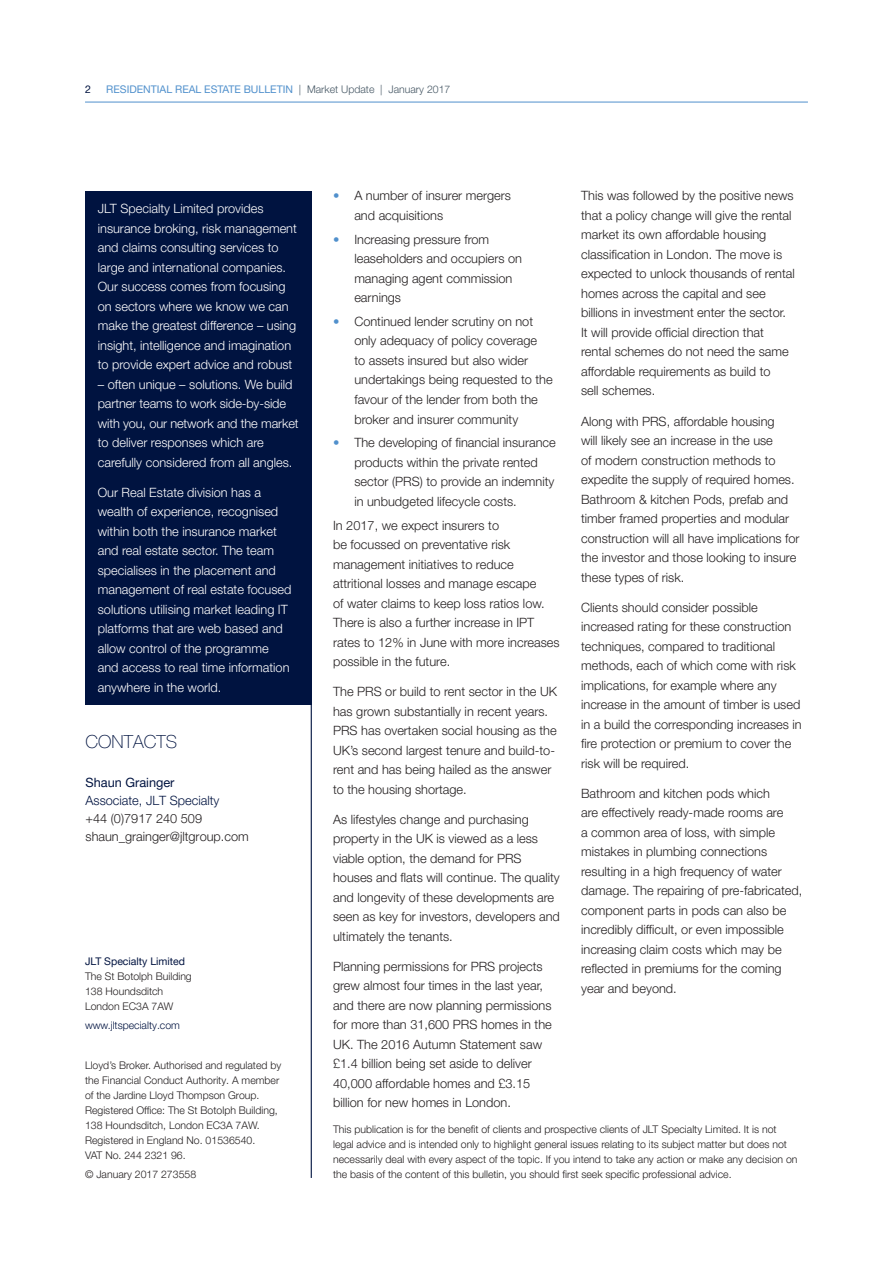
<style>
.page{position:relative;width:893px;height:1263px;background:#fff}
.page>*{position:absolute;margin:0;border:0;box-sizing:border-box;transform-origin:0 0}
.t1{font:100 18px "Helvetica Neue LT Pro";color:#001340}
._05_Body_Text{font:300 12.75px/19.5px "Helvetica Neue LT Pro";color:#231f20}
.t2{font:300 12.75px/19.5px "Helvetica Neue LT Pro";color:#fff}
.t3{font:300 12.75px "Helvetica Neue LT Pro";color:#001340}
.t4{font:12.75px "Helvetica Neue LT Pro";color:#001340}
.t5{font:300 10.5px/15px "Helvetica Neue LT Pro";color:#231f20}
._00_Folio{font:10.5px "Helvetica Neue LT Pro";color:#5090cc}
._00_Folio-2{font:10.5px "Helvetica Neue LT Pro";color:#001340}
.t6{font:300 10.5px "Helvetica Neue LT Pro";color:#001340}
.s1{font-weight:300;color:#475865}
.s2{color:#5090cc}
</style>
<div class="page">
<hr style="left:85px;top:102px;width:723px;height:1px;background:#5090cc">
<div style="left:85px;top:191px;width:227px;height:514px;background:#001340"></div>
<hr style="left:311px;top:191px;width:1px;height:987px;background:#001340">
<p class="_00_Folio-2" style="left:85px;top:82px;width:7px">2</p>
<p class="_00_Folio" style="left:106px;top:82px;width:346px">RESIDENTIAL REAL ESTATE BULLETIN <span class="s1">| Market Update | January 2017</span></p>
<p class="t2" style="left:98px;top:199px;width:201px">JLT Specialty Limited provides insurance broking, risk management and claims consulting services to large and international companies.<br>Our success comes from focusing on sectors where we know we can make the greatest difference – using insight, intelligence and imagination to provide expert advice and robust</p>
<p class="t2" style="left:98px;top:374px;width:202px">– often unique – solutions. We build partner teams to work side-by-side with you, our network and the market to deliver responses which are carefully considered from all angles.</p>
<p class="t2" style="left:98px;top:482px;width:195px">Our Real Estate division has a wealth of experience, recognised within both the insurance market and real estate sector. The team specialises in the placement and management of real estate focused solutions utilising market leading IT platforms that are web based and allow control of the programme and access to real time information anywhere in the world.</p>
<h1 class="t1" style="left:86px;top:731px;width:93px">CONTACTS</h1>
<p class="t4" style="left:86px;top:775px;width:91px">Shaun Grainger</p>
<p class="t3" style="left:86px;top:793px;width:135px">Associate, JLT Specialty</p>
<p class="_05_Body_Text" style="left:86px;top:809px;width:165px;line-height:18px">+44 (0)7917 240 509 shaun_grainger@jltgroup.com</p>
<p class="_00_Folio-2" style="left:85px;top:954px;width:101px">JLT Specialty Limited</p>
<p class="t5" style="left:85px;top:968px;width:108px">The St Botolph Building<br>138 Houndsditch<br>London EC3A 7AW</p>
<p class="t6" style="left:85px;top:1019px;width:96px">www.jltspecialty.com</p>
<p class="t5" style="left:85px;top:1057px;width:198px">Lloyd’s Broker. Authorised and regulated by the Financial Conduct Authority. A member of the Jardine Lloyd Thompson Group.<br>Registered Office: The St Botolph Building, 138 Houndsditch, London EC3A 7AW.<br>Registered in England No. 01536540.<br>VAT No. 244 2321 96.</p>
<p class="t5" style="left:85px;top:1166px;width:113px">© January 2017 273558</p>
<p class="_05_Body_Text" style="left:354px;top:186px;width:158px;text-indent:-21px"><span class="s2">•</span> A number of insurer mergers and acquisitions</p>
<p class="_05_Body_Text" style="left:354px;top:229px;width:169px;text-indent:-21px"><span class="s2">•</span> Increasing pressure from leaseholders and occupiers on managing agent commission earnings</p>
<p class="_05_Body_Text" style="left:354px;top:311px;width:200px;text-indent:-21px"><span class="s2">•</span> Continued lender scrutiny on not only adequacy of policy coverage<br>to assets insured but also wider undertakings being requested to the favour of the lender from both the broker and insurer community</p>
<p class="_05_Body_Text" style="left:354px;top:433px;width:203px;text-indent:-21px"><span class="s2">•</span> The developing of financial insurance products within the private rented sector (PRS) to provide an indemnity in unbudgeted lifecycle costs.</p>
<p class="_05_Body_Text" style="left:333px;top:515px;width:228px">In 2017, we expect insurers to<br>be focussed on preventative risk management initiatives to reduce attritional losses and manage escape<br>of water claims to keep loss ratios low.<br>There is also a further increase in IPT rates to 12% in June with more increases possible in the future.</p>
<p class="_05_Body_Text" style="left:333px;top:682px;width:225px">The PRS or build to rent sector in the UK has grown substantially in recent years.<br>PRS has overtaken social housing as the UK’s second largest tenure and build-to&shy;rent and has being hailed as the answer to the housing shortage.</p>
<p class="_05_Body_Text" style="left:333px;top:809px;width:228px">As lifestyles change and purchasing property in the UK is viewed as a less viable option, the demand for PRS houses and flats will continue. The quality and longevity of these developments are seen as key for investors, developers and ultimately the tenants.</p>
<p class="_05_Body_Text" style="left:333px;top:956px;width:220px">Planning permissions for PRS projects grew almost four times in the last year, and there are now planning permissions for more than 31,600 PRS homes in the UK. The 2016 Autumn Statement saw £1.4 billion being set aside to deliver 40,000 affordable homes and £3.15 billion for new homes in London.</p>
<p class="_05_Body_Text" style="left:581px;top:186px;width:215px">This was followed by the positive news that a policy change will give the rental market its own affordable housing classification in London. The move is expected to unlock thousands of rental homes across the capital and see billions in investment enter the sector.<br>It will provide official direction that rental schemes do not need the same affordable requirements as build to<br>sell schemes.</p>
<p class="_05_Body_Text" style="left:581px;top:411px;width:220px">Along with PRS, affordable housing<br>will likely see an increase in the use<br>of modern construction methods to expedite the supply of required homes.<br>Bathroom &amp; kitchen Pods, prefab and timber framed properties and modular construction will all have implications for the investor and those looking to insure these types of risk.</p>
<p class="_05_Body_Text" style="left:581px;top:597px;width:222px">Clients should consider possible increased rating for these construction techniques, compared to traditional methods, each of which come with risk implications, for example where any increase in the amount of timber is used in a build the corresponding increases in fire protection or premium to cover the risk will be required.</p>
<p class="_05_Body_Text" style="left:581px;top:783px;width:223px">Bathroom and kitchen pods which<br>are effectively ready-made rooms are<br>a common area of loss, with simple mistakes in plumbing connections resulting in a high frequency of water damage. The repairing of pre-fabricated, component parts in pods can also be incredibly difficult, or even impossible increasing claim costs which may be reflected in premiums for the coming year and beyond.</p>
<p class="t5" style="left:333px;top:1121px;width:466px">This publication is for the benefit of clients and prospective clients of JLT Specialty Limited. It is not legal advice and is intended only to highlight general issues relating to its subject matter but does not necessarily deal with every aspect of the topic. If you intend to take any action or make any decision on the basis of the content of this bulletin, you should first seek specific professional advice.</p>
</div>
